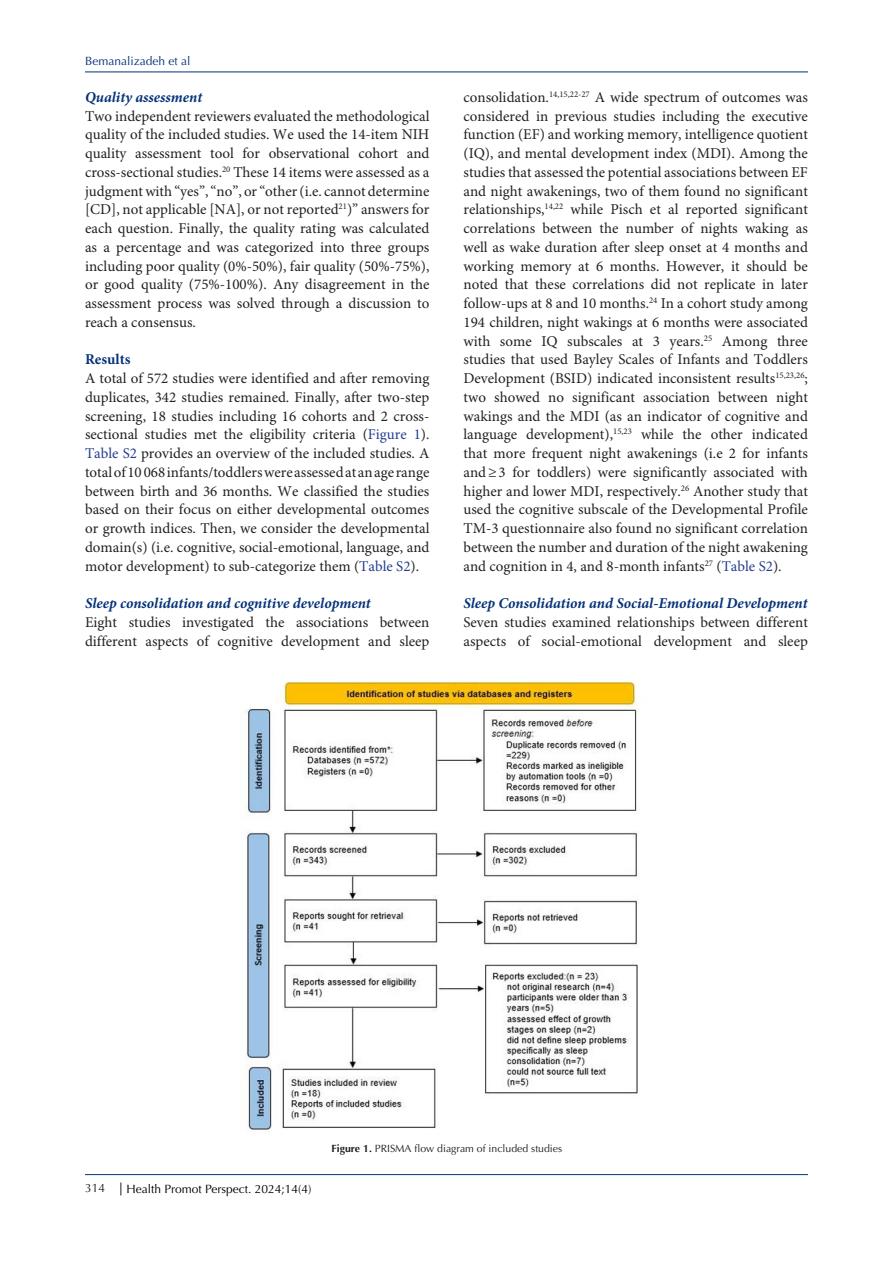
<style>
.page{position:relative;width:893px;height:1263px;background:#fff}
.page>*{position:absolute;margin:0;border:0;box-sizing:border-box;transform-origin:0 0}
.t1{font:15px/18.8px "Minion Pro";color:#231f20;text-align:justify}
.heading_1{font:italic 700 15px "Minion Pro";color:#053278}
.heading_1-2{font:700 15px "Minion Pro";color:#053278}
.t2{font:12px "Optima LT Std";color:#000}
.t3{font:12px "Optima LT Std";color:#053278}
.t4{font:12px "Optima LT Std";color:#231f20}
.t5{font:10.5px "Optima LT Std";color:#231f20}
.s1{color:#253f8e}
.s2{color:#150000}
.s3{font-weight:700}
</style>
<div class="page">
<hr style="left:85px;top:72px;width:723px;height:1px;background:#053278">
<hr style="left:85px;top:1174px;width:723px;height:1px;background:#053278">
<svg style="left:120px;top:1182px;width:1px;height:13px"></svg>
<img style="left:240px;top:681px;width:398px;height:449px">
<p class="t3" style="left:85px;top:54px;width:107px">Bemanalizadeh et al</p>
<p class="heading_1" style="left:85px;top:86px;width:119px">Quality assessment</p>
<p class="t1" style="left:85px;top:107px;width:346px">Two independent reviewers evaluated the methodological quality of the included studies. We used the 14-item NIH quality assessment tool for observational cohort and cross-sectional studies.<sup>20</sup> These 14 items were assessed as a judgment with “yes”, “no”, or “other (i.e. cannot determine [CD], not applicable [NA], or not reported<sup>21</sup>)” answers for each question. Finally, the quality rating was calculated as a percentage and was categorized into three groups including poor quality (0%-50%), fair quality (50%-75%), or good quality (75%-100%). Any disagreement in the assessment process was solved through a discussion to reach a consensus.</p>
<p class="heading_1-2" style="left:85px;top:349px;width:47px">Results</p>
<p class="t1" style="left:85px;top:370px;width:346px">A total of 572 studies were identified and after removing duplicates, 342 studies remained. Finally, after two-step screening, 18 studies including 16 cohorts and 2 cross&shy;sectional studies met the eligibility criteria (<span class="s1">Figure 1</span>).<br><span class="s1">Table S2</span> provides an overview of the included studies. A total of 10 068 infants/toddlers were assessed at an age range between birth and 36 months. We classified the studies based on their focus on either developmental outcomes or growth indices. Then, we consider the developmental domain(s) (i.e. cognitive, social-emotional, language, and motor development) to sub-categorize them (<span class="s1">Table S2</span>).</p>
<p class="heading_1" style="left:85px;top:593px;width:287px">Sleep consolidation and cognitive development</p>
<p class="t1" style="left:85px;top:613px;width:346px">Eight studies investigated the associations between different aspects of cognitive development and sleep</p>
<p class="t1" style="left:463px;top:88px;width:346px">consolidation.<sup>14,15,22-27</sup> A wide spectrum of outcomes was considered in previous studies including the executive function (EF) and working memory, intelligence quotient (IQ), and mental development index (MDI). Among the studies that assessed the potential associations between EF and night awakenings, two of them found no significant relationships,<sup>14,22</sup> while Pisch et al reported significant correlations between the number of nights waking as well as wake duration after sleep onset at 4 months and working memory at 6 months. However, it should be noted that these correlations did not replicate in later follow-ups at 8 and 10 months.<sup>24</sup> In a cohort study among 194 children, night wakings at 6 months were associated with some IQ subscales at 3 years.<sup>25</sup> Among three studies that used Bayley Scales of Infants and Toddlers Development (BSID) indicated inconsistent results<sup>15,23,26</sup>; two showed no significant association between night wakings and the MDI (as an indicator of cognitive and language development),<sup>15,23</sup> while the other indicated that more frequent night awakenings (i.e 2 for infants and≥3 for toddlers) were significantly associated with higher and lower MDI, respectively.<sup>26</sup> Another study that used the cognitive subscale of the Developmental Profile TM-3 questionnaire also found no significant correlation between the number and duration of the night awakening and cognition in 4, and 8-month infants<sup>27</sup> (<span class="s1">Table S2</span>).</p>
<p class="heading_1" style="left:463px;top:593px;width:345px">Sleep Consolidation and Social-Emotional Development</p>
<p class="t1" style="left:463px;top:613px;width:346px">Seven studies examined relationships between different aspects of social-emotional development and sleep</p>
<p class="t4" style="left:85px;top:1180px;width:22px">314</p>
<p class="t2" style="left:126px;top:1182px;width:186px">Health Promot Perspect<span class="s2">.</span> 2024;14(4)</p>
<p class="t5" style="left:332px;top:1142px;width:232px"><span class="s3">Figure 1.</span> PRISMA flow diagram of included studies</p>
</div>
